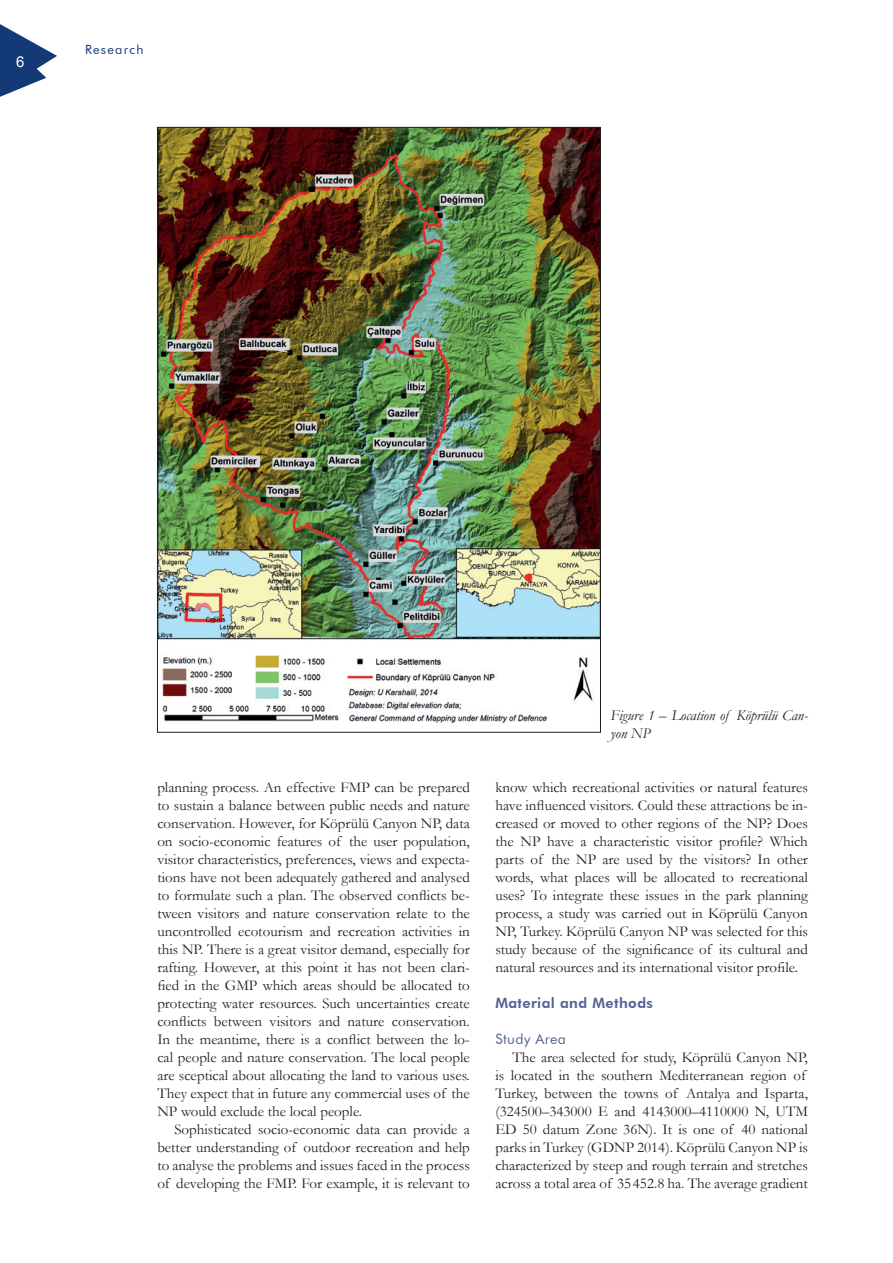
<style>
.page{position:relative;width:893px;height:1263px;background:#fff}
.page>*{position:absolute;margin:0;border:0;box-sizing:border-box;transform-origin:0 0}
.t1{font:15px/18px "Garamond";color:#231f20;text-align:justify}
.t2{font:italic 15px/18px "Garamond";color:#231f20}
.t3{font:15px "Arial";color:#fff}
.t4{font:800 14.25px "Futura BT";letter-spacing:.03em;color:#536194}
.t5{font:14.25px "Futura BT";letter-spacing:.03em;color:#536194}
.t6{font:12.75px "Futura BT";letter-spacing:.1em;color:#143977}
.s1{color:#040503}
</style>
<div class="page">
<svg style="left:0;top:24px;width:57px;height:73px"></svg>
<img style="left:159px;top:129px;width:440px;height:594px">
<p class="t3" style="left:16px;top:52px;width:10px">6</p>
<p class="t6" style="left:85px;top:42px;width:60px">Research</p>
<p class="t1" style="left:157px;top:778px;width:314px">planning process. An effective FMP can be prepared to sustain a balance between public needs and nature conservation. However, for Köprülü Canyon NP, data on socio-economic features of the user population, visitor characteristics, preferences, views and expecta&shy;tions have not been adequately gathered and analysed to formulate such a plan. The observed conflicts be&shy;tween visitors and nature conservation relate to the uncontrolled ecotourism and recreation activities in this NP. There is a great visitor demand, especially for rafting. However, at this point it has not been clari&shy;fied in the GMP which areas should be allocated to protecting water resources. Such uncertainties create conflicts between visitors and nature conservation.<br>In the meantime, there is a conflict between the lo&shy;cal people and nature conservation. The local people are sceptical about allocating the land to various uses.<br>They expect that in future any commercial uses of the NP would exclude the local people.</p>
<p class="t1" style="left:157px;top:1120px;width:314px;text-indent:17px">Sophisticated socio-economic data can provide a better understanding of outdoor recreation and help to analyse the problems and issues faced in the process of developing the FMP. For example, it is relevant to</p>
<p class="t2" style="left:611px;top:706px;width:199px">Figure 1 – Location of Köprülü Can&shy;yon NP</p>
<p class="t1" style="left:495px;top:778px;width:314px">know which recreational activities or natural features have influenced visitors. Could these attractions be in&shy;creased or moved to other regions of the NP? Does the NP have a characteristic visitor profile? Which parts of the NP are used by the visitors? In other words, what places will be allocated to recreational uses? To integrate these issues in the park planning process, a study was carried out in Köprülü Canyon NP, Turkey. Köprülü Canyon NP was selected for this study because of the significance of its cultural and natural resources and its international visitor profile<span class="s1">.</span></p>
<p class="t4" style="left:495px;top:994px;width:159px">Material and Methods</p>
<p class="t5" style="left:495px;top:1030px;width:72px">Study Area</p>
<p class="t1" style="left:495px;top:1048px;width:314px;text-align:left;text-indent:17px">The area selected for study, Köprülü Canyon NP, is located in the southern Mediterranean region of Turkey, between the towns of Antalya and Isparta, (324500–343000 E and 4143000–4110000 N, UTM ED 50 datum Zone 36N). It is one of 40 national parks in Turkey (GDNP 2014). Köprülü Canyon NP is characterized by steep and rough terrain and stretches across a total area of 35 452.8 ha. The average gradient</p>
</div>
